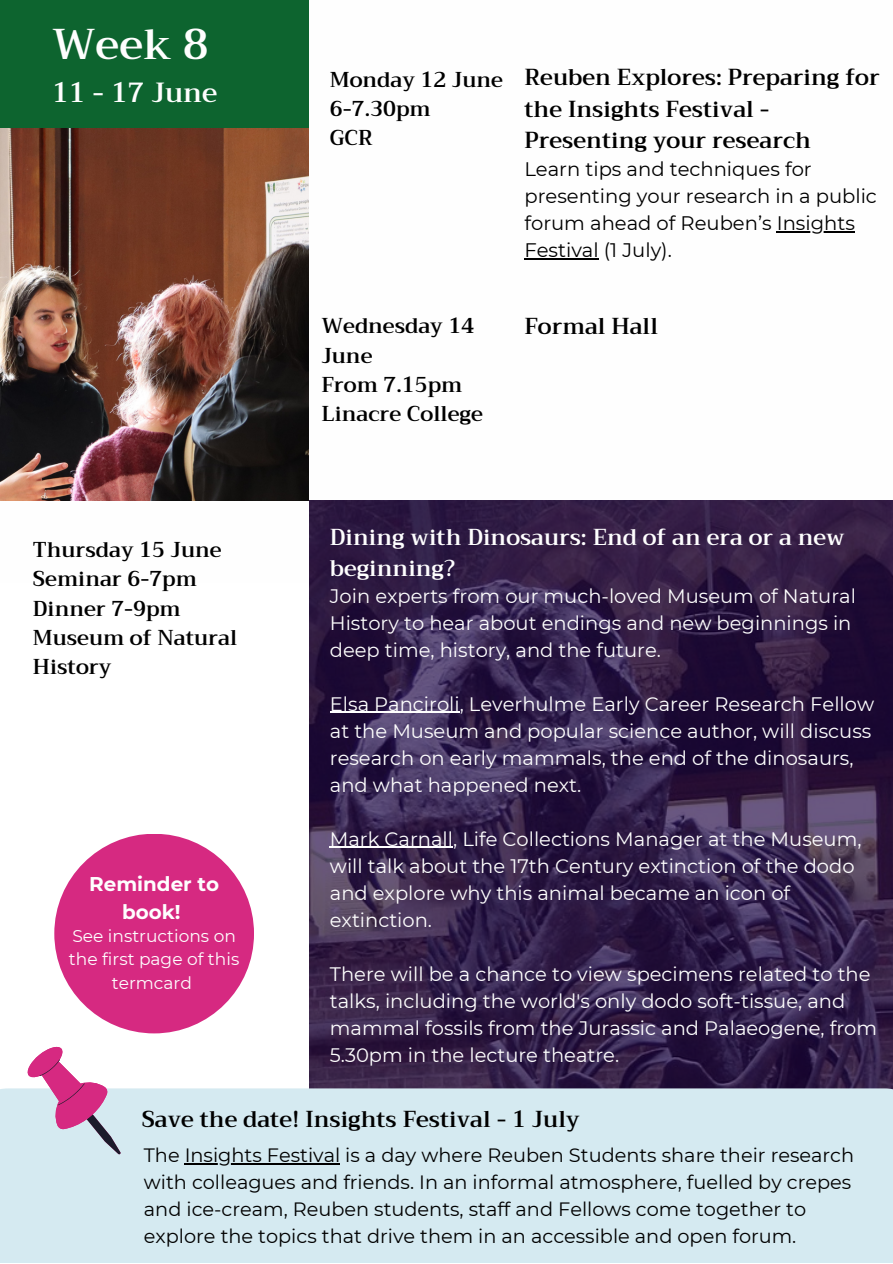
<style>
.page{position:relative;width:893px;height:1264px;background:#fff}
.page>*{position:absolute;margin:0;border:0;box-sizing:border-box;transform-origin:0 0}
.t1{font:600 42px "Trirong";color:#fefefe}
.t2{font:600 27px "Trirong";color:#fefefe}
.t3{font:600 22.5px/31.5px "Trirong";color:#000}
.t4{font:600 22.5px/30.3px "Trirong";color:#fefefe}
.t5{font:600 21px/29.2px "Trirong";color:#000}
.t6{font:700 19.8px/27.6px "Montserrat";color:#fefefe;text-align:center}
.t7{font:19.5px/27px "Montserrat";color:#fefefe}
.t8{font:19.5px/27px "Montserrat";color:#000}
.t9{font:19.35px/27px "Montserrat";color:#000}
.t10{font:16.95px/23.4px "Montserrat";color:#fefefe;text-align:center}
</style>
<div class="page">
<div style="left:0;top:0;width:308px;height:134px;background:#0d642f"></div>
<svg style="left:309px;top:500px;width:583px;height:588px;background:#332048"></svg>
<div style="left:54px;top:833px;width:200px;height:200px;background:#d62981;border-radius:50%"></div>
<img style="left:0;top:128px;width:308px;height:372px">
<div style="left:0;top:1088px;width:892px;height:174px;background:#d5eaf1"></div>
<svg style="left:18px;top:1046px;width:113px;height:109px"></svg>
<hr style="left:776px;top:231px;width:78px;height:2px;background:#000">
<hr style="left:524px;top:258px;width:74px;height:2px;background:#000">
<hr style="left:330px;top:711px;width:129px;height:2px;background:#fefefe">
<hr style="left:330px;top:846px;width:123px;height:1px;background:#fefefe">
<hr style="left:185px;top:1162px;width:155px;height:2px;background:#000">
<h1 class="t1" style="left:52px;top:20px;width:158px">Week 8</h1>
<h2 class="t2" style="left:52px;top:77px;width:167px">11 - 17 June</h2>
<p class="t5" style="left:330px;top:65px;width:175px">Monday 12 June<br>6-7.30pm<br>GCR</p>
<p class="t3" style="left:524px;top:62px;width:357px">Reuben Explores: Preparing for the Insights Festival -<br>Presenting your research</p>
<p class="t8" style="left:524px;top:156px;width:354px">Learn tips and techniques for presenting your research in a public forum ahead of Reuben’s Insights<br>Festival (1 July).</p>
<p class="t5" style="left:33px;top:535px;width:206px">Thursday 15 June<br>Seminar 6-7pm<br>Dinner 7-9pm<br>Museum of Natural<br>History</p>
<p class="t6" style="left:89px;top:870px;width:131px">Reminder to book!</p>
<p class="t10" style="left:69px;top:924px;width:172px">See instructions on the first page of this termcard</p>
<p class="t5" style="left:321px;top:311px;width:163px">Wednesday 14<br>June<br>From 7.15pm<br>Linacre College</p>
<p class="t3" style="left:524px;top:311px;width:135px">Formal Hall</p>
<p class="t4" style="left:330px;top:522px;width:516px">Dining with Dinosaurs: End of an era or a new beginning?</p>
<p class="t7" style="left:330px;top:582px;width:527px">Join experts from our much-loved Museum of Natural<br>History to hear about endings and new beginnings in deep time, history, and the future.</p>
<p class="t7" style="left:330px;top:690px;width:546px">Elsa Panciroli, Leverhulme Early Career Research Fellow at the Museum and popular science author, will discuss research on early mammals, the end of the dinosaurs, and what happened next.</p>
<p class="t7" style="left:330px;top:825px;width:533px">Mark Carnall, Life Collections Manager at the Museum, will talk about the 17th Century extinction of the dodo and explore why this animal became an icon of extinction.</p>
<p class="t7" style="left:330px;top:960px;width:548px">There will be a chance to view specimens related to the talks, including the world's only dodo soft-tissue, and mammal fossils from the Jurassic and Palaeogene, from 5.30pm in the lecture theatre.</p>
<p class="t3" style="left:142px;top:1103px;width:439px">Save the date! Insights Festival - 1 July</p>
<p class="t9" style="left:144px;top:1141px;width:711px">The Insights Festival is a day where Reuben Students share their research with colleagues and friends. In an informal atmosphere, fuelled by crepes and ice-cream, Reuben students, staff and Fellows come together to explore the topics that drive them in an accessible and open forum.</p>
</div>
